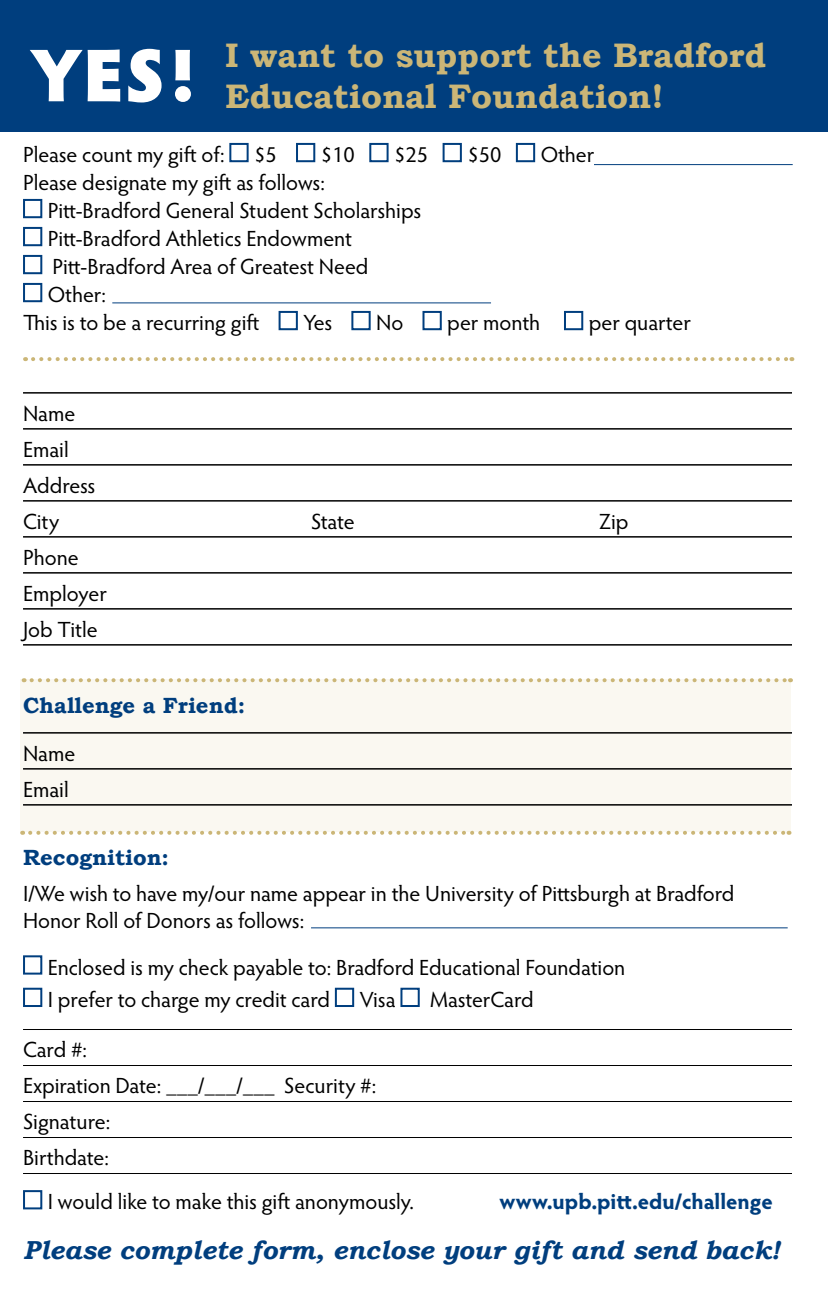
<style>
.page{position:relative;width:828px;height:1296px;background:#fff}
.page>*{position:absolute;margin:0;border:0;box-sizing:border-box;transform-origin:0 0}
.t1{font:900 75px "Hypatia Sans Pro";color:#fff}
.t2{font:700 34px/40.8px "Bookman Old Style";color:#cbb677}
.t3{font:italic 700 26px "Bookman Old Style";color:#003e7e}
.t4{font:22px/36px "Hypatia Sans Pro";letter-spacing:-.005em;color:#000}
.t5{font:700 22px "Bookman Old Style";color:#003e7e}
.t6{font:700 22px "Hypatia Sans Pro";color:#003e7e}
</style>
<div class="page">
<div style="left:20px;top:680px;width:771px;height:152px;background:#faf8f1"></div>
<div style="left:0;top:0;width:828px;height:132px;background:#003e7e"></div>
<hr style="left:23px;top:392px;width:769px;height:2px;background:#000">
<hr style="left:23px;top:428px;width:769px;height:2px;background:#000">
<hr style="left:23px;top:464px;width:769px;height:2px;background:#000">
<hr style="left:23px;top:500px;width:769px;height:2px;background:#000">
<hr style="left:23px;top:536px;width:769px;height:2px;background:#000">
<hr style="left:23px;top:572px;width:769px;height:2px;background:#000">
<hr style="left:23px;top:608px;width:769px;height:2px;background:#000">
<hr style="left:23px;top:644px;width:769px;height:2px;background:#000">
<hr style="left:23px;top:732px;width:769px;height:2px;background:#000">
<hr style="left:23px;top:768px;width:769px;height:2px;background:#000">
<hr style="left:23px;top:804px;width:769px;height:2px;background:#000">
<hr style="left:23px;top:1029px;width:769px;height:1px;background:#000">
<hr style="left:23px;top:1065px;width:769px;height:1px;background:#000">
<hr style="left:23px;top:1101px;width:769px;height:1px;background:#000">
<hr style="left:23px;top:1137px;width:769px;height:1px;background:#000">
<hr style="left:23px;top:1173px;width:769px;height:1px;background:#000">
<div style="left:229px;top:143px;width:20px;height:19px;background:#fff;border:2px solid #003e7e"></div>
<div style="left:296px;top:143px;width:19px;height:19px;background:#fff;border:2px solid #003e7e"></div>
<div style="left:369px;top:143px;width:20px;height:19px;background:#fff;border:2px solid #003e7e"></div>
<div style="left:443px;top:143px;width:19px;height:19px;background:#fff;border:2px solid #003e7e"></div>
<div style="left:516px;top:143px;width:19px;height:19px;background:#fff;border:2px solid #003e7e"></div>
<div style="left:23px;top:199px;width:19px;height:19px;background:#fff;border:2px solid #003e7e"></div>
<div style="left:23px;top:227px;width:19px;height:19px;background:#fff;border:2px solid #003e7e"></div>
<div style="left:23px;top:255px;width:19px;height:19px;background:#fff;border:2px solid #003e7e"></div>
<div style="left:23px;top:283px;width:19px;height:19px;background:#fff;border:2px solid #003e7e"></div>
<div style="left:279px;top:311px;width:19px;height:19px;background:#fff;border:2px solid #003e7e"></div>
<div style="left:351px;top:311px;width:20px;height:19px;background:#fff;border:2px solid #003e7e"></div>
<div style="left:423px;top:311px;width:19px;height:19px;background:#fff;border:2px solid #003e7e"></div>
<div style="left:564px;top:311px;width:19px;height:19px;background:#fff;border:2px solid #003e7e"></div>
<div style="left:23px;top:955px;width:19px;height:20px;background:#fff;border:2px solid #003e7e"></div>
<div style="left:23px;top:988px;width:19px;height:19px;background:#fff;border:2px solid #003e7e"></div>
<div style="left:335px;top:988px;width:19px;height:19px;background:#fff;border:2px solid #003e7e"></div>
<div style="left:400px;top:988px;width:20px;height:19px;background:#fff;border:2px solid #003e7e"></div>
<div style="left:23px;top:1190px;width:19px;height:19px;background:#fff;border:2px solid #003e7e"></div>
<hr style="left:594px;top:164px;width:199px;height:1px;background:#003e7e">
<hr style="left:112px;top:302px;width:379px;height:1px;background:#003e7e">
<hr style="left:311px;top:927px;width:477px;height:1px;background:#003e7e">
<svg style="left:30px;top:831px;width:760px;height:4px"></svg>
<svg style="left:33px;top:357px;width:759px;height:4px"></svg>
<svg style="left:32px;top:678px;width:759px;height:4px"></svg>
<h1 class="t1" style="left:30px;top:20px;width:168px">YES !</h1>
<h2 class="t2" style="left:225px;top:35px;width:543px">I want to support the Bradford<br>Educational Foundation!</h2>
<p class="t4" style="left:23px;top:136px;width:203px">Please count my gift of:</p>
<p class="t4" style="left:254px;top:136px;width:24px">$5</p>
<p class="t4" style="left:321px;top:136px;width:36px">$10</p>
<p class="t4" style="left:394px;top:136px;width:36px">$25</p>
<p class="t4" style="left:467px;top:136px;width:36px">$50</p>
<p class="t4" style="left:541px;top:136px;width:55px">Other</p>
<p class="t4" style="left:23px;top:164px;width:303px">Please designate my gift as follows:</p>
<p class="t4" style="left:48px;top:192px;width:375px">Pitt-Bradford General Student Scholarships</p>
<p class="t4" style="left:48px;top:220px;width:306px">Pitt-Bradford Athletics Endowment</p>
<p class="t4" style="left:53px;top:248px;width:317px">Pitt-Bradford Area of Greatest Need</p>
<p class="t4" style="left:48px;top:276px;width:60px">Other:</p>
<p class="t4" style="left:23px;top:304px;width:238px">This is to be a recurring gift</p>
<p class="t4" style="left:303px;top:304px;width:30px">Yes</p>
<p class="t4" style="left:376px;top:304px;width:29px">No</p>
<p class="t4" style="left:447px;top:304px;width:94px">per month</p>
<p class="t4" style="left:589px;top:304px;width:104px">per quarter</p>
<p class="t4" style="left:23px;top:394px;width:74px">Name<br>Email<br>Address<br>City</p>
<p class="t4" style="left:23px;top:538px;width:85px">Phone<br>Employer<br>Job Title</p>
<p class="t5" style="left:23px;top:692px;width:224px">Challenge a Friend:</p>
<p class="t4" style="left:23px;top:734px;width:54px">Name<br>Email</p>
<p class="t4" style="left:311px;top:502px;width:45px">State</p>
<p class="t4" style="left:599px;top:502px;width:31px">Zip</p>
<p class="t5" style="left:23px;top:844px;width:148px">Recognition:</p>
<p class="t4" style="left:23px;top:880px;width:713px;line-height:26.4px">I/We wish to have my/our name appear in the University of Pittsburgh at Bradford<br>Honor Roll of Donors as follows:</p>
<p class="t4" style="left:48px;top:950px;width:579px;line-height:32.4px">Enclosed is my check payable to: Bradford Educational Foundation<br>I prefer to charge my credit card</p>
<p class="t4" style="left:360px;top:981px;width:38px">Visa</p>
<p class="t4" style="left:430px;top:981px;width:105px">MasterCard</p>
<p class="t4" style="left:23px;top:1031px;width:355px">Card #:<br>Expiration Date: ___/___/___ Security #:<br>Signature:<br>Birthdate:</p>
<p class="t4" style="left:48px;top:1183px;width:368px">I would like to make this gift anonymously.</p>
<p class="t6" style="left:499px;top:1186px;width:275px">www.upb.pitt.edu/challenge</p>
<p class="t3" style="left:23px;top:1234px;width:758px">Please complete form, enclose your gift and send back!</p>
</div>
